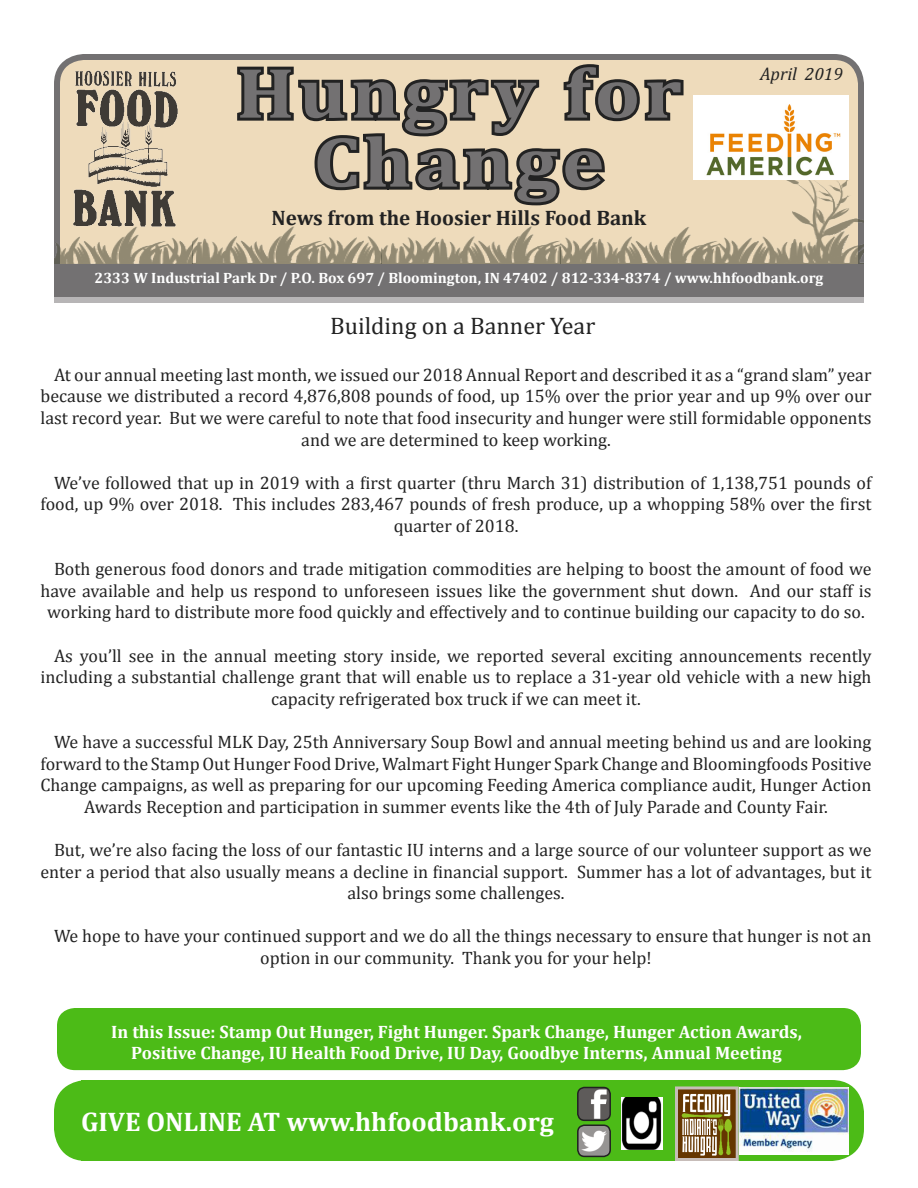
<style>
.page{position:relative;width:918px;height:1188px;background:#fff}
.page>*{position:absolute;margin:0;border:0;box-sizing:border-box;transform-origin:0 0}
.t1{font:700 72px/69px "Cambria";letter-spacing:.05em;color:#737172;text-align:center;scale:1.12 1}
.t2{font:700 27px "Cambria";color:#fff}
.t3{font:24px "Cambria";color:#222}
.t4{font:700 21px "Cambria";color:#222}
.t5{font:18px/21.6px "Cambria";color:#222}
.t6{font:700 18px/21.6px "Cambria";color:#fff;text-align:center}
.t7{font:italic 18px "Cambria";color:#222}
.t8{font:700 15px "Cambria";color:#fff}
</style>
<div class="page">
<svg style="left:54px;top:54px;width:810px;height:243px;background:#c5b8a3"></svg>
<div style="left:54px;top:297px;width:810px;height:6px;background:#b7b5b6"></div>
<img style="left:560px;top:158px;width:304px;height:106px">
<img style="left:54px;top:222px;width:506px;height:42px">
<svg style="left:234px;top:61px;width:453px;height:148px;background:#b1a48d"></svg>
<div style="left:54px;top:1080px;width:810px;height:81px;background:#4cbb17;border-radius:32px"></div>
<img style="left:740px;top:1088px;width:108px;height:66px">
<div style="left:54px;top:264px;width:810px;height:27px;background:#737172"></div>
<img style="left:578px;top:1088px;width:32px;height:32px">
<div style="left:577px;top:1087px;width:34px;height:34px;border:2px solid #222;border-radius:7px"></div>
<img style="left:578px;top:1127px;width:32px;height:29px">
<div style="left:577px;top:1124px;width:34px;height:33px;border:2px solid #222;border-radius:7px"></div>
<img style="left:69px;top:67px;width:113px;height:164px">
<img style="left:679px;top:1090px;width:56px;height:67px">
<div style="left:675px;top:1086px;width:64px;height:75px;border:3px solid #c7bdb9"></div>
<img style="left:621px;top:1097px;width:41px;height:53px">
<div style="left:57px;top:1008px;width:804px;height:62px;background:#4cbb17;border-radius:18px"></div>
<img style="left:694px;top:95px;width:154px;height:85px">
<img style="left:740px;top:1089px;width:109px;height:63px">
<h1 class="t1" style="left:236px;top:56px;width:399px">Hungry for<br>Change</h1>
<p class="t4" style="left:272px;top:203px;width:376px">News from the Hoosier Hills Food Bank</p>
<p class="t7" style="left:760px;top:61px;width:84px">April 2019</p>
<p class="t8" style="left:95px;top:267px;width:730px">2333 W Industrial Park Dr / P.O. Box 697 / Bloomington, IN 47402 / 812-334-8374 / www.hhfoodbank.org</p>
<p class="t3" style="left:330px;top:312px;width:267px">Building on a Banner Year</p>
<p class="t5" style="left:54px;top:364px;width:819px">At our annual meeting last month, we issued our 2018 Annual Report and described it as a “grand slam” year</p>
<p class="t5" style="left:40px;top:385px;width:833px">because we distributed a record 4,876,808 pounds of food, up 15% over the prior year and up 9% over our</p>
<p class="t5" style="left:40px;top:407px;width:833px">last record year. But we were careful to note that food insecurity and hunger were still formidable opponents</p>
<p class="t5" style="left:301px;top:429px;width:311px">and we are determined to keep working.</p>
<p class="t5" style="left:54px;top:472px;width:819px">We’ve followed that up in 2019 with a first quarter (thru March 31) distribution of 1,138,751 pounds of</p>
<p class="t5" style="left:40px;top:493px;width:833px">food, up 9% over 2018. This includes 283,467 pounds of fresh produce, up a whopping 58% over the first</p>
<p class="t5" style="left:394px;top:515px;width:126px">quarter of 2018.</p>
<p class="t5" style="left:54px;top:558px;width:819px">Both generous food donors and trade mitigation commodities are helping to boost the amount of food we</p>
<p class="t5" style="left:40px;top:580px;width:833px">have available and help us respond to unforeseen issues like the government shut down. And our staff is</p>
<p class="t5" style="left:47px;top:601px;width:819px">working hard to distribute more food quickly and effectively and to continue building our capacity to do so.</p>
<p class="t5" style="left:54px;top:645px;width:819px">As you’ll see in the annual meeting story inside, we reported several exciting announcements recently</p>
<p class="t5" style="left:40px;top:666px;width:833px">including a substantial challenge grant that will enable us to replace a 31-year old vehicle with a new high</p>
<p class="t5" style="left:271px;top:688px;width:371px">capacity refrigerated box truck if we can meet it.</p>
<p class="t5" style="left:54px;top:731px;width:819px">We have a successful MLK Day, 25th Anniversary Soup Bowl and annual meeting behind us and are looking</p>
<p class="t5" style="left:40px;top:753px;width:833px">forward to the Stamp Out Hunger Food Drive, Walmart Fight Hunger Spark Change and Bloomingfoods Positive</p>
<p class="t5" style="left:40px;top:774px;width:832px">Change campaigns, as well as preparing for our upcoming Feeding America compliance audit, Hunger Action</p>
<p class="t5" style="left:84px;top:796px;width:745px">Awards Reception and participation in summer events like the 4th of July Parade and County Fair.</p>
<p class="t5" style="left:54px;top:839px;width:819px">But, we’re also facing the loss of our fantastic IU interns and a large source of our volunteer support as we</p>
<p class="t5" style="left:40px;top:861px;width:832px">enter a period that also usually means a decline in financial support. Summer has a lot of advantages, but it</p>
<p class="t5" style="left:347px;top:882px;width:219px">also brings some challenges.</p>
<p class="t5" style="left:260px;top:925px;width:613px;text-indent:-206px">We hope to have your continued support and we do all the things necessary to ensure that hunger is not an option in our community. Thank you for your help!</p>
<p class="t6" style="left:111px;top:1020px;width:692px">In this Issue: Stamp Out Hunger, Fight Hunger. Spark Change, Hunger Action Awards,<br>Positive Change, IU Health Food Drive, IU Day, Goodbye Interns, Annual Meeting</p>
<h2 class="t2" style="left:81px;top:1103px;width:474px">GIVE ONLINE AT www.hhfoodbank.org</h2>
</div>
